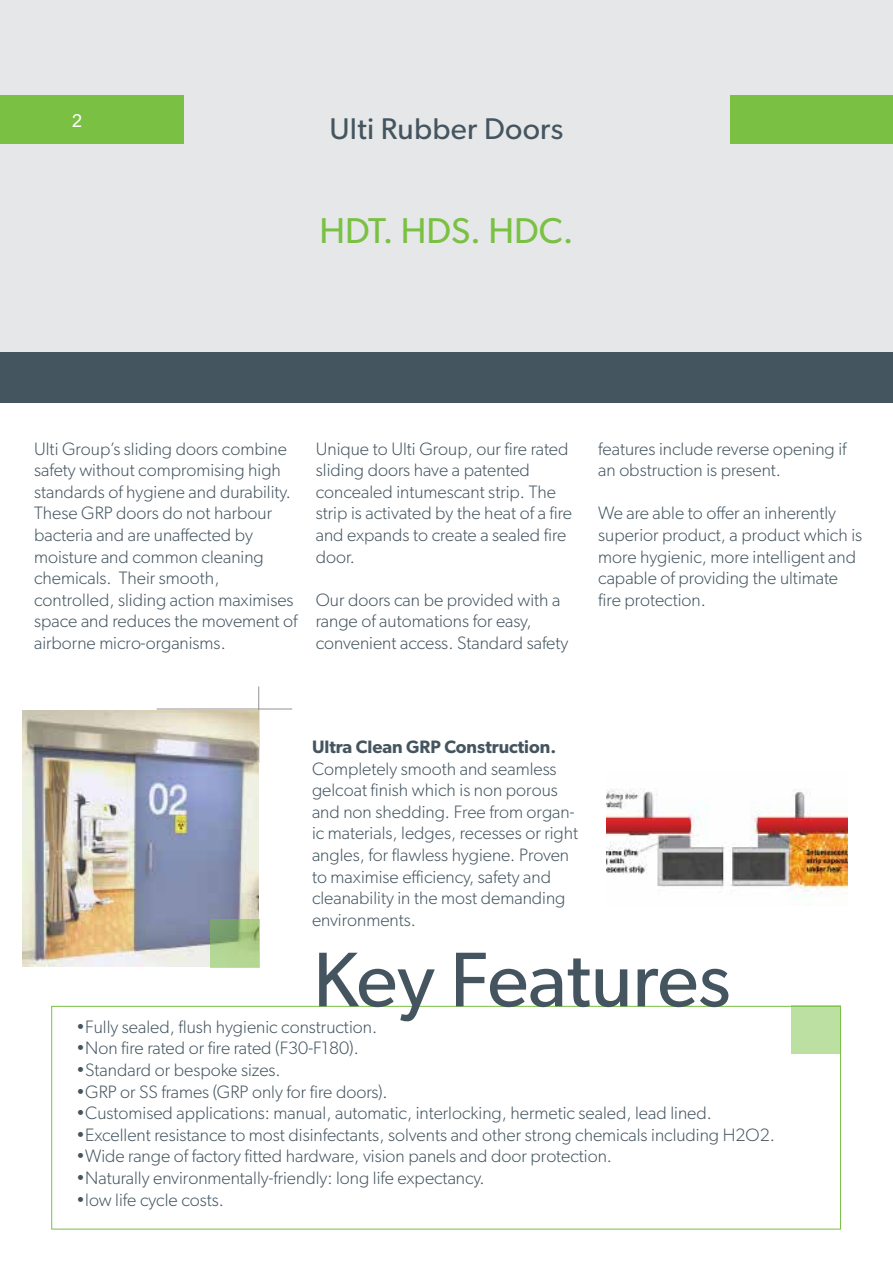
<style>
.page{position:relative;width:893px;height:1263px;background:#fff}
.page>*{position:absolute;margin:0;border:0;box-sizing:border-box;transform-origin:0 0}
.t1{font:77.7px "Gibson";color:#455560}
.t2{font:36px "Gibson";color:#7ac143}
.t3{font:30px "Gibson";letter-spacing:.01em;color:#455560}
.t4{font:300 18px/21.6px "Gibson";color:#455560}
.t5{font:600 18px "Gibson";color:#455560}
.t6{font:18px "Arial";color:#fff}
</style>
<div class="page">
<div style="left:0;top:0;width:893px;height:352px;background:#e6e7e8"></div>
<div style="left:0;top:352px;width:893px;height:51px;background:#455560"></div>
<div style="left:0;top:96px;width:184px;height:48px;background:#7ac143"></div>
<div style="left:730px;top:96px;width:163px;height:48px;background:#7ac143"></div>
<div style="left:791px;top:1005px;width:50px;height:49px;background:#bce0a1"></div>
<hr style="left:157px;top:709px;width:135px;height:1px;background:#919195">
<hr style="left:258px;top:686px;width:1px;height:77px;background:#919195">
<img style="left:606px;top:788px;width:241px;height:117px">
<img style="left:23px;top:710px;width:236px;height:257px">
<div style="left:51px;top:1006px;width:790px;height:223px;border:1px solid #7ac143"></div>
<svg style="left:210px;top:919px;width:49px;height:49px;background:#9ec182"></svg>
<p class="t6" style="left:72px;top:109px;width:12px">2</p>
<h3 class="t3" style="left:329px;top:110px;width:235px">Ulti Rubber Doors</h3>
<h2 class="t2" style="left:319px;top:209px;width:256px">HDT. HDS. HDC.</h2>
<p class="t4" style="left:34px;top:437px;width:265px">Ulti Group’s sliding doors combine safety without compromising high standards of hygiene and durability.<br>These GRP doors do not harbour bacteria and are unaffected by moisture and common cleaning chemicals. Their smooth, controlled, sliding action maximises space and reduces the movement of airborne micro-organisms.</p>
<p class="t4" style="left:316px;top:437px;width:258px">Unique to Ulti Group, our fire rated sliding doors have a patented concealed intumescant strip. The strip is activated by the heat of a fire and expands to create a sealed fire door.</p>
<p class="t4" style="left:316px;top:589px;width:254px">Our doors can be provided with a range of automations for easy, convenient access. Standard safety</p>
<p class="t4" style="left:598px;top:437px;width:250px">features include reverse opening if an obstruction is present.</p>
<p class="t4" style="left:598px;top:502px;width:265px">We are able to offer an inherently superior product, a product which is more hygienic, more intelligent and capable of providing the ultimate fire protection.</p>
<p class="t5" style="left:312px;top:736px;width:246px">Ultra Clean GRP Construction.</p>
<p class="t4" style="left:312px;top:757px;width:268px">Completely smooth and seamless gelcoat finish which is non porous and non shedding. Free from organ&shy;ic materials, ledges, recesses or right angles, for flawless hygiene. Proven to maximise efficiency, safety and cleanability in the most demanding environments.</p>
<h1 class="t1" style="left:313px;top:933px;width:419px">Key Features</h1>
<p class="t4" style="left:76px;top:1015px;width:302px">•Fully sealed, flush hygienic construction.</p>
<p class="t4" style="left:76px;top:1037px;width:284px">•Non fire rated or fire rated (F30-F180).</p>
<p class="t4" style="left:76px;top:1059px;width:206px">•Standard or bespoke sizes.</p>
<p class="t4" style="left:76px;top:1080px;width:313px">•GRP or SS frames (GRP only for fire doors).</p>
<p class="t4" style="left:76px;top:1102px;width:637px">•Customised applications: manual, automatic, interlocking, hermetic sealed, lead lined.</p>
<p class="t4" style="left:76px;top:1123px;width:700px">•Excellent resistance to most disinfectants, solvents and other strong chemicals including H2O2.</p>
<p class="t4" style="left:76px;top:1145px;width:537px">•Wide range of factory fitted hardware, vision panels and door protection.</p>
<p class="t4" style="left:76px;top:1167px;width:410px">•Naturally environmentally-friendly: long life expectancy.</p>
<p class="t4" style="left:76px;top:1188px;width:149px">•low life cycle costs.</p>
</div>
